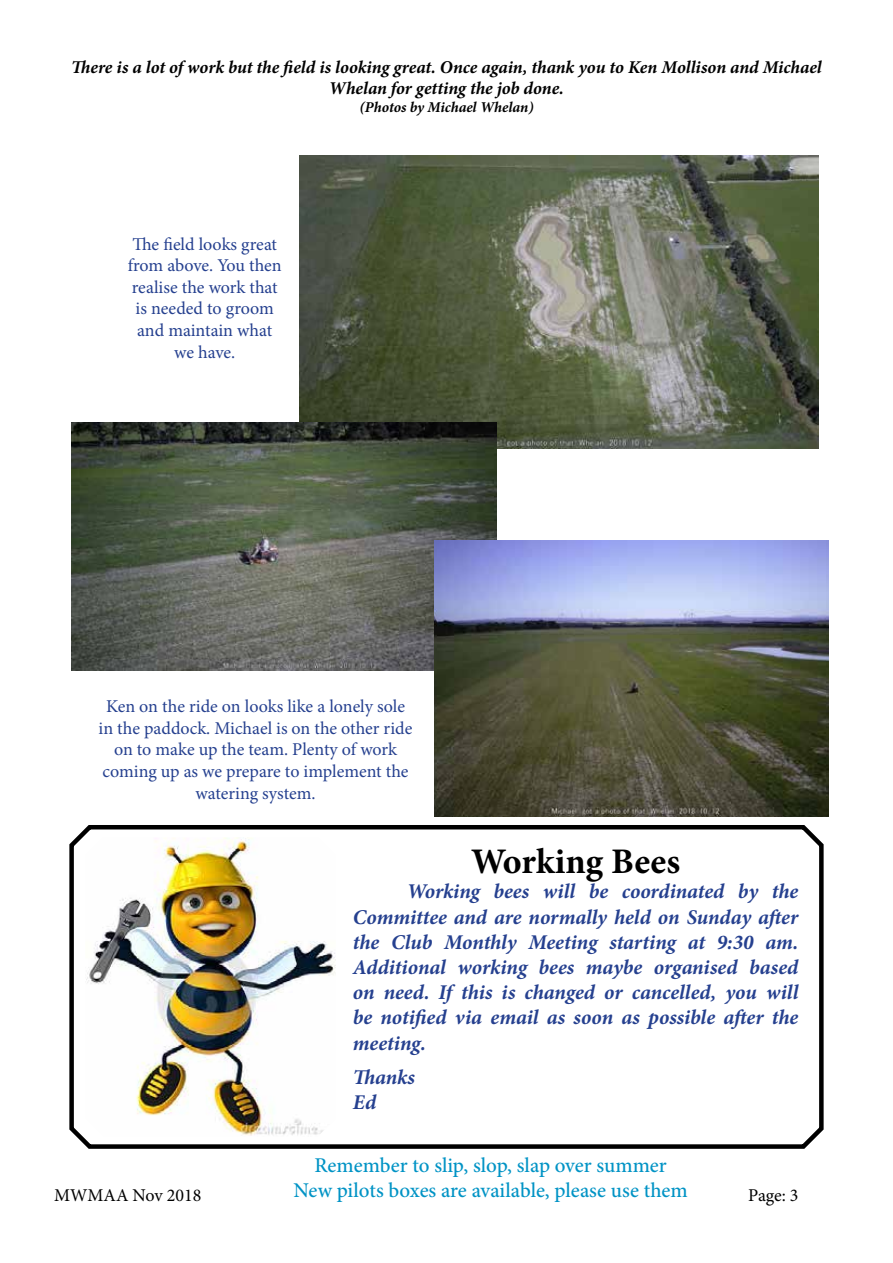
<style>
.page{position:relative;width:893px;height:1263px;background:#fff}
.page>*{position:absolute;margin:0;border:0;box-sizing:border-box;transform-origin:0 0}
.t1{font:700 36px "Minion Pro";color:#000}
.t2{font:italic 700 21px/25.2px "Minion Pro";color:#25408f;text-align:justify}
.t3{font:500 21px/25.2px "Minion Pro";color:#0093c5;text-align:center}
.t4{font:18px/21.6px "Minion Pro";letter-spacing:-.005em;color:#25408f;text-align:center}
.t5{font:italic 700 18px/21.6px "Minion Pro";letter-spacing:-.005em;color:#000;text-align:center}
.t6{font:18px "Minion Pro";color:#000}
.t7{font:italic 700 15px "Minion Pro";letter-spacing:-.005em;color:#000}
</style>
<div class="page">
<svg style="left:69px;top:825px;width:755px;height:324px"></svg>
<img style="left:85px;top:837px;width:251px;height:299px">
<img style="left:299px;top:156px;width:520px;height:292px">
<img style="left:71px;top:423px;width:425px;height:248px">
<img style="left:435px;top:540px;width:394px;height:277px">
<p class="t5" style="left:71px;top:56px;width:752px">There is a lot of work but the field is looking great. Once again, thank you to Ken Mollison and Michael<br>Whelan for getting the job done.</p>
<p class="t7" style="left:359px;top:97px;width:176px">(Photos by Michael Whelan)</p>
<p class="t4" style="left:128px;top:233px;width:156px">The field looks great from above. You then realise the work that is needed to groom and maintain what we have.</p>
<p class="t4" style="left:99px;top:696px;width:315px">Ken on the ride on looks like a lonely sole in the paddock. Michael is on the other ride on to make up the team. Plenty of work coming up as we prepare to implement the watering system.</p>
<h1 class="t1" style="left:471px;top:836px;width:211px">Working Bees</h1>
<p class="t2" style="left:353px;top:879px;width:447px;text-indent:54px">Working bees will be coordinated by the Committee and are normally held on Sunday after the Club Monthly Meeting starting at 9:30 am.<br>Additional working bees maybe organised based on need. If this is changed or cancelled, you will be notified via email as soon as possible after the meeting.</p>
<p class="t2" style="left:353px;top:1064px;width:64px">Thanks<br>Ed</p>
<p class="t3" style="left:293px;top:1153px;width:396px">Remember to slip, slop, slap over summer<br>New pilots boxes are available, please use them</p>
<p class="t6" style="left:54px;top:1183px;width:149px">MWMAA Nov 2018</p>
<p class="t6" style="left:748px;top:1183px;width:52px">Page: 3</p>
</div>
